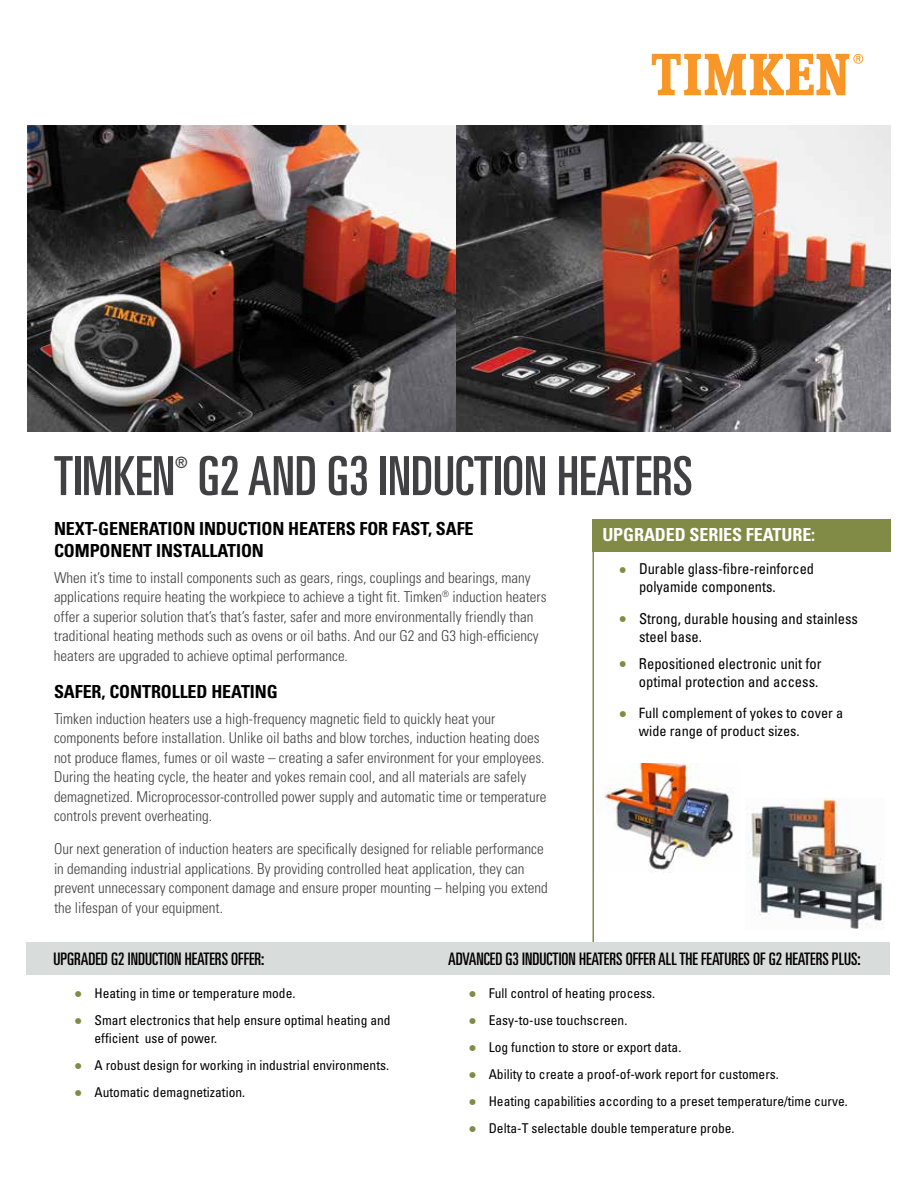
<style>
.page{position:relative;width:918px;height:1188px;background:#fff}
.page>*{position:absolute;margin:0;border:0;box-sizing:border-box;transform-origin:0 0}
.t1{font:ultra-condensed 54px "Univers LT Std";color:#414042}
.t2{font:700 condensed 18px/21.6px "Univers LT Std";letter-spacing:-.005em;color:#000}
.t3{font:700 condensed 18px "Univers LT Std";letter-spacing:-.005em;color:#fff}
.t4{font:ultra-condensed 17.25px "Univers LT Std";color:#000}
.t5{font:ultra-condensed 15.75px "Univers LT Std";color:#414042}
.t6{font:300 condensed 15px/19.5px "Univers LT Std";color:#414042}
.t7{font:condensed 15px/18px "Univers LT Std";color:#000}
.t8{font:condensed 15px/18px "Univers LT Std";color:#000;scale:.96 1}
.t9{font:condensed 14.25px/18px "Univers LT Std";color:#000}
.t10{font:condensed 13.5px/18px "Univers LT Std";color:#000}
.s1{font-stretch:ultra-condensed;font-size:16.5px;color:#818b46}
</style>
<div class="page">
<div style="left:592px;top:519px;width:299px;height:33px;background:#818b46"></div>
<img style="left:599px;top:763px;width:135px;height:107px">
<hr style="left:592px;top:544px;width:2px;height:408px;background:#818b46">
<div style="left:26px;top:942px;width:864px;height:33px;background:#d8dcdb"></div>
<img style="left:27px;top:125px;width:864px;height:307px">
<img style="left:746px;top:799px;width:138px;height:130px">
<svg style="left:652px;top:54px;width:211px;height:41px"></svg>
<h1 class="t1" style="left:54px;top:445px;width:640px">TIMKEN G2 AND G3 INDUCTION HEATERS</h1>
<p class="t5" style="left:175px;top:454px;width:14px">®</p>
<p class="t2" style="left:54px;top:518px;width:421px">NEXT-GENERATION INDUCTION HEATERS FOR FAST, SAFE<br>COMPONENT INSTALLATION</p>
<p class="t6" style="left:54px;top:568px;width:494px">When it’s time to install components such as gears, rings, couplings and bearings, many applications require heating the workpiece to achieve a tight fit. Timken<sup>®</sup> induction heaters offer a superior solution that’s that’s faster, safer and more environmentally friendly than traditional heating methods such as ovens or oil baths. And our G2 and G3 high-efficiency heaters are upgraded to achieve optimal performance.</p>
<p class="t2" style="left:54px;top:680px;width:225px">SAFER, CONTROLLED HEATING</p>
<p class="t6" style="left:54px;top:709px;width:494px">Timken induction heaters use a high-frequency magnetic field to quickly heat your components before installation. Unlike oil baths and blow torches, induction heating does not produce flames, fumes or oil waste – creating a safer environment for your employees.<br>During the heating cycle, the heater and yokes remain cool, and all materials are safely demagnetized. Microprocessor-controlled power supply and automatic time or temperature controls prevent overheating.</p>
<p class="t6" style="left:54px;top:839px;width:495px">Our next generation of induction heaters are specifically designed for reliable performance in demanding industrial applications. By providing controlled heat application, they can prevent unnecessary component damage and ensure proper mounting – helping you extend the lifespan of your equipment.</p>
<p class="t4" style="left:448px;top:949px;width:414px">ADVANCED G3 INDUCTION HEATERS OFFER ALL THE FEATURES OF G2 HEATERS PLUS:</p>
<p class="t10" style="left:74px;top:984px;width:223px"><span class="s1">•</span> Heating in time or temperature mode.</p>
<p class="t10" style="left:94px;top:1011px;width:298px;text-indent:-20px"><span class="s1">•</span> Smart electronics that help ensure optimal heating and efficient use of power.</p>
<p class="t10" style="left:74px;top:1056px;width:316px"><span class="s1">•</span> A robust design for working in industrial environments.</p>
<p class="t10" style="left:74px;top:1083px;width:172px"><span class="s1">•</span> Automatic demagnetization.</p>
<p class="t3" style="left:602px;top:524px;width:214px">UPGRADED SERIES FEATURE:</p>
<p class="t8" style="left:639px;top:560px;width:184px;text-indent:-20px"><span class="s1">•</span> Durable glass-fibre-reinforced polyamide components.</p>
<p class="t7" style="left:639px;top:609px;width:221px;text-indent:-20px"><span class="s1">•</span> Strong, durable housing and stainless steel base.</p>
<p class="t7" style="left:619px;top:654px;width:204px;text-align:right"><span class="s1">•</span> Repositioned electronic unit for optimal protection and access.</p>
<p class="t9" style="left:639px;top:704px;width:206px;text-indent:-20px"><span class="s1">•</span> Full complement of yokes to cover a wide range of product sizes.</p>
<p class="t4" style="left:53px;top:949px;width:213px">UPGRADED G2 INDUCTION HEATERS OFFER:</p>
<p class="t10" style="left:468px;top:984px;width:188px"><span class="s1">•</span> Full control of heating process.</p>
<p class="t10" style="left:468px;top:1011px;width:160px"><span class="s1">•</span> Easy-to-use touchscreen.</p>
<p class="t10" style="left:468px;top:1038px;width:214px"><span class="s1">•</span> Log function to store or export data.</p>
<p class="t10" style="left:468px;top:1065px;width:312px"><span class="s1">•</span> Ability to create a proof-of-work report for customers.</p>
<p class="t10" style="left:468px;top:1092px;width:381px"><span class="s1">•</span> Heating capabilities according to a preset temperature/time curve.</p>
<p class="t10" style="left:468px;top:1119px;width:268px"><span class="s1">•</span> Delta-T selectable double temperature probe.</p>
</div>
